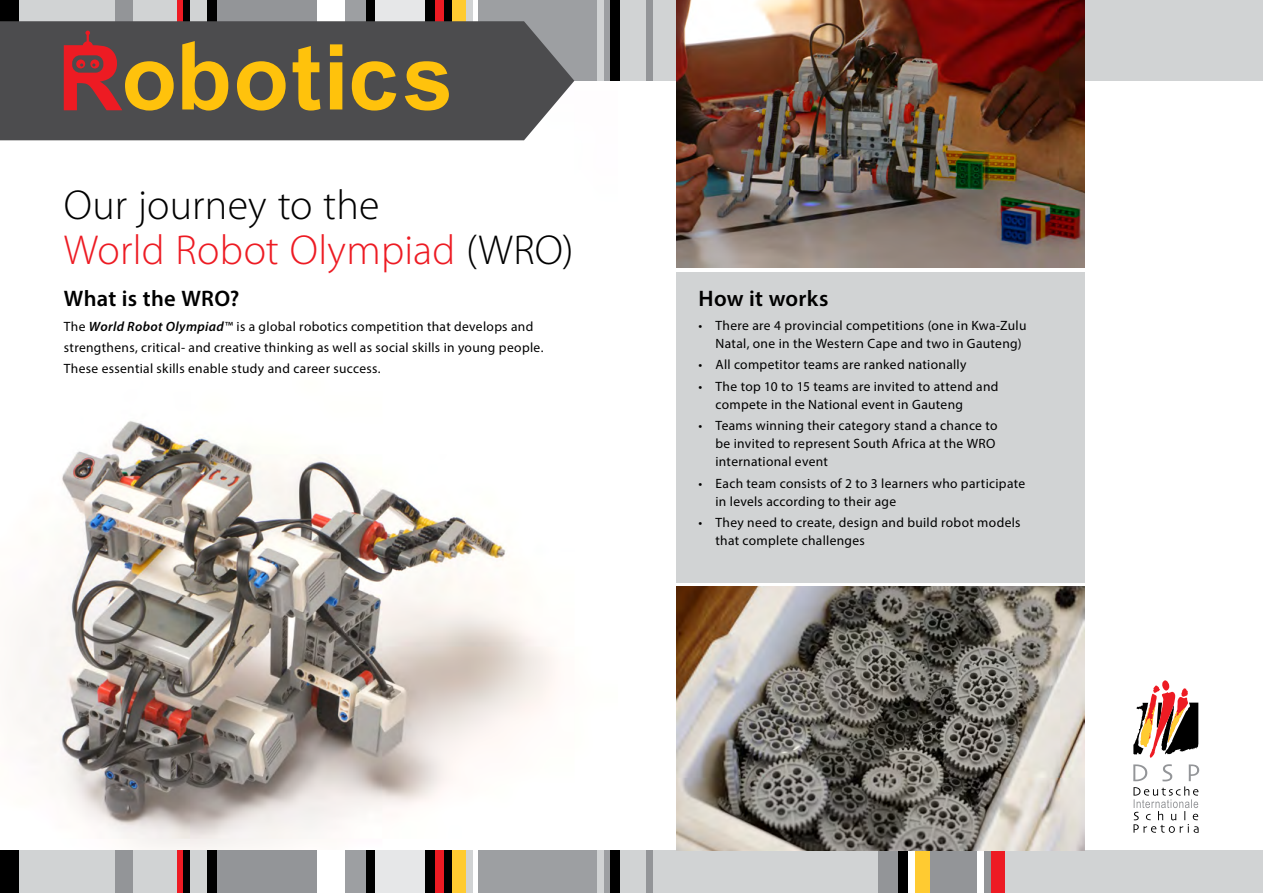
<style>
.page{position:relative;width:1263px;height:893px;background:#fff}
.page>*{position:absolute;margin:0;border:0;box-sizing:border-box;transform-origin:0 0}
.t1{font:300 42px/45px "Myriad Pro";letter-spacing:.005em;color:#000}
.t2{font:600 22.5px "Myriad Pro";letter-spacing:.01em;color:#000}
.t3{font:13.5px/18px "Myriad Pro";letter-spacing:.02em;color:#000}
.s1{color:#ed1b23}
.s2{font-weight:600;font-style:italic}
</style>
<div class="page">
<img style="left:0;top:140px;width:555px;height:710px">
<div style="left:676px;top:272px;width:408px;height:311px;background:#d1d3d4"></div>
<div style="left:0;top:0;width:1087px;height:81px;background:#000"></div>
<div style="left:20px;top:0;width:187px;height:81px;background:#d1d3d4"></div>
<div style="left:316px;top:0;width:30px;height:81px;background:#fff"></div>
<div style="left:115px;top:0;width:18px;height:81px;background:#939598"></div>
<div style="left:177px;top:0;width:7px;height:81px;background:#ed1b23"></div>
<div style="left:184px;top:0;width:6px;height:81px;background:#000"></div>
<div style="left:218px;top:0;width:99px;height:81px;background:#939598"></div>
<div style="left:620px;top:0;width:258px;height:81px;background:#d1d3d4"></div>
<div style="left:375px;top:0;width:64px;height:81px;background:#e6e7e8"></div>
<div style="left:458px;top:0;width:49px;height:81px;background:#d1d3d4"></div>
<div style="left:1001px;top:0;width:262px;height:81px;background:#d1d3d4"></div>
<svg style="left:473px;top:0;width:6px;height:21px"></svg>
<div style="left:434px;top:0;width:10px;height:81px;background:#ed1b23"></div>
<div style="left:425px;top:0;width:9px;height:81px;background:#000"></div>
<div style="left:479px;top:0;width:131px;height:81px;background:#9d9fa2"></div>
<div style="left:345px;top:0;width:21px;height:81px;background:#9d9fa2"></div>
<div style="left:597px;top:0;width:6px;height:81px;background:#d1d3d4"></div>
<div style="left:452px;top:0;width:13px;height:81px;background:#ffcb31"></div>
<div style="left:646px;top:0;width:7px;height:81px;background:#939598"></div>
<svg style="left:0;top:21px;width:574px;height:119px;background:#555456"></svg>
<svg style="left:182px;top:41px;width:46px;height:70px;background:#ab8b2a"></svg>
<svg style="left:237px;top:61px;width:49px;height:50px;background:#b08e28"></svg>
<svg style="left:293px;top:46px;width:27px;height:65px;background:#b18e28"></svg>
<svg style="left:330px;top:44px;width:12px;height:65px"></svg>
<svg style="left:352px;top:61px;width:44px;height:50px;background:#a9892b"></svg>
<svg style="left:405px;top:61px;width:44px;height:50px;background:#b69226"></svg>
<svg style="left:64px;top:31px;width:110px;height:80px;background:#935138"></svg>
<div style="left:0;top:850px;width:1087px;height:43px;background:#000"></div>
<div style="left:20px;top:850px;width:187px;height:43px;background:#d1d3d4"></div>
<div style="left:316px;top:850px;width:30px;height:43px;background:#fff"></div>
<div style="left:115px;top:850px;width:18px;height:43px;background:#939598"></div>
<div style="left:177px;top:850px;width:7px;height:43px;background:#ed1b23"></div>
<div style="left:184px;top:850px;width:6px;height:43px;background:#000"></div>
<div style="left:218px;top:850px;width:99px;height:43px;background:#939598"></div>
<div style="left:620px;top:850px;width:258px;height:43px;background:#d1d3d4"></div>
<div style="left:375px;top:850px;width:64px;height:43px;background:#e6e7e8"></div>
<div style="left:458px;top:850px;width:49px;height:43px;background:#d1d3d4"></div>
<div style="left:1001px;top:850px;width:262px;height:43px;background:#d1d3d4"></div>
<div style="left:473px;top:850px;width:44px;height:43px;background:linear-gradient(to bottom,#fff,#fff)"></div>
<div style="left:434px;top:850px;width:10px;height:43px;background:#ed1b23"></div>
<div style="left:915px;top:850px;width:19px;height:43px;background:#ffcb31"></div>
<div style="left:878px;top:850px;width:27px;height:43px;background:#939598"></div>
<div style="left:930px;top:850px;width:61px;height:43px;background:#939598"></div>
<div style="left:991px;top:850px;width:14px;height:43px;background:#ed1b23"></div>
<div style="left:977px;top:850px;width:7px;height:43px;background:#fff"></div>
<div style="left:908px;top:850px;width:7px;height:43px;background:#fff"></div>
<div style="left:898px;top:850px;width:9px;height:43px;background:#000"></div>
<div style="left:425px;top:850px;width:9px;height:43px;background:#000"></div>
<div style="left:479px;top:850px;width:131px;height:43px;background:#9d9fa2"></div>
<div style="left:345px;top:850px;width:21px;height:43px;background:#9d9fa2"></div>
<div style="left:597px;top:850px;width:6px;height:43px;background:#d1d3d4"></div>
<div style="left:452px;top:850px;width:13px;height:43px;background:#ffcb31"></div>
<div style="left:646px;top:850px;width:7px;height:43px;background:#939598"></div>
<img style="left:676px;top:0;width:408px;height:268px">
<img style="left:676px;top:587px;width:408px;height:263px">
<svg style="left:1133px;top:680px;width:65px;height:78px"></svg>
<svg style="left:1133px;top:764px;width:66px;height:69px"></svg>
<h1 class="t1" style="left:64px;top:182px;width:511px">Our journey to the<br><span class="s1">World Robot Olympiad</span> (WRO)</h1>
<h2 class="t2" style="left:64px;top:284px;width:177px">What is the WRO?</h2>
<p class="t3" style="left:64px;top:316px;width:481px;line-height:21px">The <span class="s2">World Robot Olympiad</span>™ is a global robotics competition that develops and strengthens, critical- and creative thinking as well as social skills in young people.<br>These essential skills enable study and career success.</p>
<h2 class="t2" style="left:698px;top:284px;width:132px">How it works</h2>
<p class="t3" style="left:715px;top:316px;width:312px;text-indent:-17px">• There are 4 provincial competitions (one in Kwa-Zulu<br>Natal, one in the Western Cape and two in Gauteng)</p>
<p class="t3" style="left:698px;top:356px;width:270px">• All competitor teams are ranked nationally</p>
<p class="t3" style="left:715px;top:377px;width:284px;text-indent:-17px">• The top 10 to 15 teams are invited to attend and compete in the National event in Gauteng</p>
<p class="t3" style="left:715px;top:416px;width:284px;text-indent:-17px">• Teams winning their category stand a chance to be invited to represent South Africa at the WRO international event</p>
<p class="t3" style="left:715px;top:474px;width:311px;text-indent:-17px">• Each team consists of 2 to 3 learners who participate in levels according to their age</p>
<p class="t3" style="left:715px;top:513px;width:307px;text-indent:-17px">• They need to create, design and build robot models that complete challenges</p>
</div>
